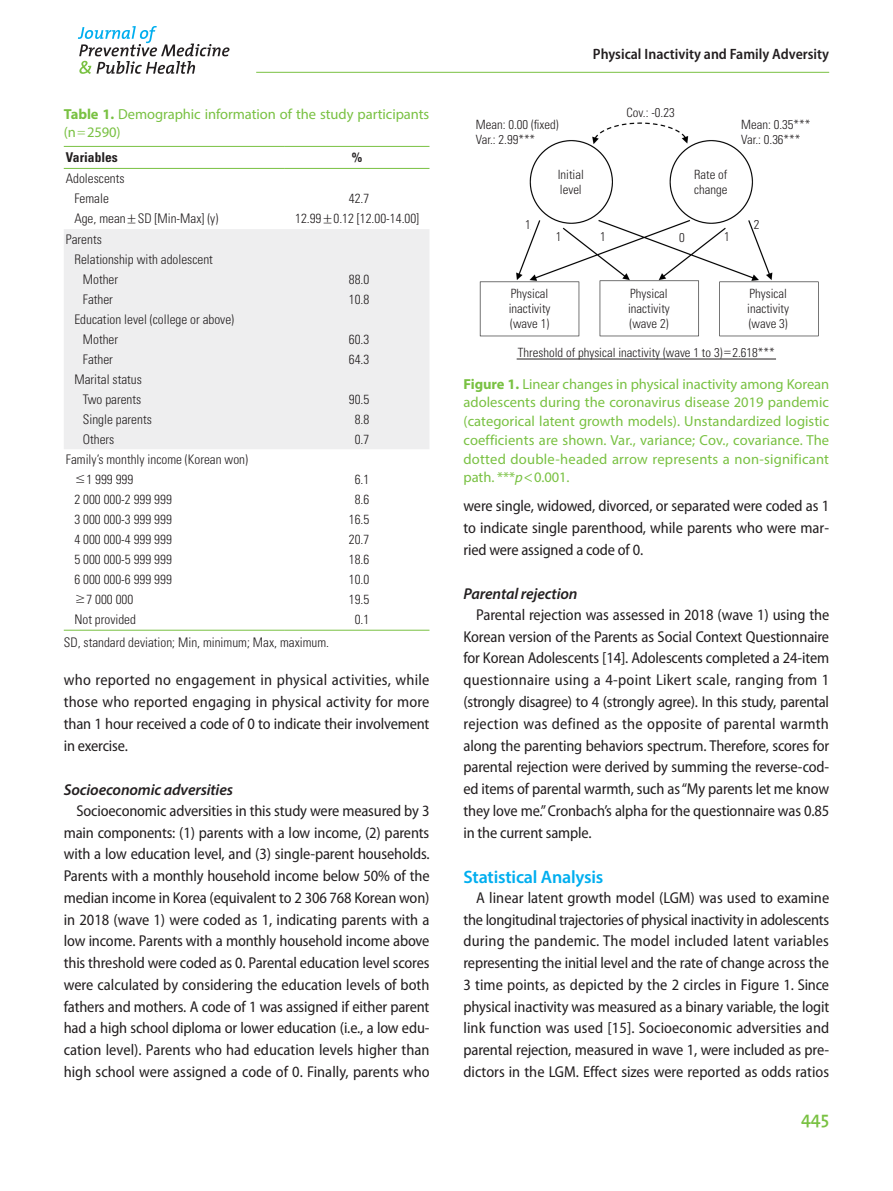
<style>
.page{position:relative;width:893px;height:1191px;background:#fff}
.page>*{position:absolute;margin:0;border:0;box-sizing:border-box;transform-origin:0 0}
.jpmph_중제목{font:600 18px "Myriad Pro";letter-spacing:-.01em;color:#00aeef}
.t1{font:600 18px "The Mix";color:#79c142}
.jpmph_본문{font:semi-condensed 15.75px/21.8px "Myriad Pro";letter-spacing:-.01em;color:#231f20;text-align:justify}
.jpmph_소제목{font:italic 600 15.75px "Myriad Pro";letter-spacing:-.01em;color:#231f20}
.jpmph_하시라-제목{font:600 semi-condensed 15px "Myriad Pro";color:#231f20}
.jpmph_표그림캡션{font:14.55px/18.8px "Myriad Pro";letter-spacing:-.005em;color:#79c142}
.jpmph_표머리{font:700 condensed 13.5px "Univers LT Std";color:#231f20}
.jpmph_표본문{font:300 condensed 13.2px "Univers LT Std";color:#231f20}
.그림지문{font:300 condensed 12.75px/15px "Univers LT Std";color:#231f20}
.s1{font-weight:700}
.s2{font-family:"Dotum"}
.s3{font-family:"Dotum";font-weight:400;font-stretch:normal}
.s4{font-style:italic}
</style>
<div class="page">
<hr style="left:256px;top:72px;width:573px;height:1px;background:#79c142">
<svg style="left:78px;top:26px;width:152px;height:48px"></svg>
<svg style="left:64px;top:167px;width:365px;height:1px"></svg>
<div style="left:64px;top:229px;width:365px;height:220px;background:#eeeeef"></div>
<hr style="left:64px;top:146px;width:221px;height:1px;background:#79c142">
<hr style="left:285px;top:146px;width:144px;height:1px;background:#79c142">
<hr style="left:64px;top:168px;width:221px;height:1px;background:#79c142">
<hr style="left:285px;top:168px;width:144px;height:1px;background:#79c142">
<hr style="left:64px;top:630px;width:221px;height:1px;background:#79c142">
<hr style="left:285px;top:630px;width:144px;height:1px;background:#79c142">
<img style="left:479px;top:122px;width:340px;height:215px">
<hr style="left:517px;top:359px;width:259px;height:1px;background:#231f20">
<p class="jpmph_표그림캡션" style="left:64px;top:104px;width:367px"><span class="s1">Table 1.</span> Demographic information of the study participants (n<span class="s2">=</span>2590)</p>
<p class="jpmph_표머리" style="left:66px;top:149px;width:54px">Variables</p>
<p class="jpmph_표머리" style="left:352px;top:149px;width:12px">%</p>
<p class="jpmph_표본문" style="left:66px;top:171px;width:60px">Adolescents</p>
<p class="jpmph_표본문" style="left:74px;top:191px;width:36px">Female</p>
<p class="jpmph_표본문" style="left:349px;top:191px;width:22px">42.7</p>
<p class="jpmph_표본문" style="left:74px;top:211px;width:145px">Age, mean<span class="s3">±</span>SD [Min-Max] (y)</p>
<p class="jpmph_표본문" style="left:295px;top:211px;width:126px">12.99<span class="s3">±</span>0.12 [12.00-14.00]</p>
<p class="jpmph_표본문" style="left:66px;top:231px;width:37px">Parents</p>
<p class="jpmph_표본문" style="left:74px;top:251px;width:140px">Relationship with adolescent</p>
<p class="jpmph_표본문" style="left:83px;top:271px;width:37px">Mother</p>
<p class="jpmph_표본문" style="left:349px;top:271px;width:22px">88.0</p>
<p class="jpmph_표본문" style="left:83px;top:291px;width:32px">Father</p>
<p class="jpmph_표본문" style="left:349px;top:291px;width:22px">10.8</p>
<p class="jpmph_표본문" style="left:74px;top:311px;width:161px">Education level (college or above)</p>
<p class="jpmph_표본문" style="left:83px;top:331px;width:37px">Mother</p>
<p class="jpmph_표본문" style="left:349px;top:331px;width:22px">60.3</p>
<p class="jpmph_표본문" style="left:83px;top:351px;width:32px">Father</p>
<p class="jpmph_표본문" style="left:349px;top:351px;width:22px">64.3</p>
<p class="jpmph_표본문" style="left:74px;top:371px;width:69px">Marital status</p>
<p class="jpmph_표본문" style="left:83px;top:391px;width:60px">Two parents</p>
<p class="jpmph_표본문" style="left:349px;top:391px;width:22px">90.5</p>
<p class="jpmph_표본문" style="left:83px;top:411px;width:70px">Single parents</p>
<p class="jpmph_표본문" style="left:355px;top:411px;width:16px">8.8</p>
<p class="jpmph_표본문" style="left:83px;top:431px;width:33px">Others</p>
<p class="jpmph_표본문" style="left:355px;top:431px;width:16px">0.7</p>
<p class="jpmph_표본문" style="left:66px;top:451px;width:184px">Family’s monthly income (Korean won)</p>
<p class="jpmph_표본문" style="left:75px;top:471px;width:60px"><span class="s3">≤</span>1 999 999</p>
<p class="jpmph_표본문" style="left:355px;top:471px;width:16px">6.1</p>
<p class="jpmph_표본문" style="left:74px;top:491px;width:99px">2 000 000-2 999 999</p>
<p class="jpmph_표본문" style="left:355px;top:491px;width:16px">8.6</p>
<p class="jpmph_표본문" style="left:74px;top:511px;width:99px">3 000 000-3 999 999</p>
<p class="jpmph_표본문" style="left:349px;top:511px;width:22px">16.5</p>
<p class="jpmph_표본문" style="left:74px;top:531px;width:99px">4 000 000-4 999 999</p>
<p class="jpmph_표본문" style="left:349px;top:531px;width:22px">20.7</p>
<p class="jpmph_표본문" style="left:74px;top:551px;width:99px">5 000 000-5 999 999</p>
<p class="jpmph_표본문" style="left:349px;top:551px;width:22px">18.6</p>
<p class="jpmph_표본문" style="left:74px;top:571px;width:99px">6 000 000-6 999 999</p>
<p class="jpmph_표본문" style="left:349px;top:571px;width:22px">10.0</p>
<p class="jpmph_표본문" style="left:75px;top:591px;width:60px"><span class="s3">≥</span>7 000 000</p>
<p class="jpmph_표본문" style="left:349px;top:591px;width:22px">19.5</p>
<p class="jpmph_표본문" style="left:74px;top:611px;width:63px">Not provided</p>
<p class="jpmph_표본문" style="left:355px;top:611px;width:16px">0.1</p>
<p class="jpmph_표본문" style="left:64px;top:634px;width:267px">SD, standard deviation; Min, minimum; Max, maximum.</p>
<p class="jpmph_본문" style="left:64px;top:669px;width:367px">who reported no engagement in physical activities, while those who reported engaging in physical activity for more than 1 hour received a code of 0 to indicate their involvement in exercise.</p>
<p class="jpmph_소제목" style="left:64px;top:779px;width:171px">Socioeconomic adversities</p>
<p class="jpmph_본문" style="left:64px;top:800px;width:367px;text-indent:13px">Socioeconomic adversities in this study were measured by 3 main components: (1) parents with a low income, (2) parents with a low education level, and (3) single-parent households.<br>Parents with a monthly household income below 50% of the median income in Korea (equivalent to 2 306 768 Korean won) in 2018 (wave 1) were coded as 1, indicating parents with a low income. Parents with a monthly household income above this threshold were coded as 0. Parental education level scores were calculated by considering the education levels of both fathers and mothers. A code of 1 was assigned if either parent had a high school diploma or lower education (i.e., a low edu&shy;cation level). Parents who had education levels higher than high school were assigned a code of 0. Finally, parents who</p>
<p class="jpmph_하시라-제목" style="left:593px;top:46px;width:238px">Physical Inactivity and Family Adversity</p>
<p class="그림지문" style="left:476px;top:117px;width:84px">Mean: 0.00 (fixed)</p>
<p class="그림지문" style="left:476px;top:132px;width:61px">Var.: 2.99***</p>
<p class="그림지문" style="left:525px;top:217px;width:7px">1</p>
<p class="그림지문" style="left:558px;top:167px;width:28px">Initial</p>
<p class="그림지문" style="left:560px;top:182px;width:23px">level</p>
<p class="그림지문" style="left:626px;top:105px;width:50px">Cov.: -0.23</p>
<p class="그림지문" style="left:694px;top:167px;width:35px">Rate of</p>
<p class="그림지문" style="left:694px;top:182px;width:35px">change</p>
<p class="그림지문" style="left:556px;top:229px;width:7px">1</p>
<p class="그림지문" style="left:600px;top:229px;width:7px">1</p>
<p class="그림지문" style="left:724px;top:229px;width:7px">1</p>
<p class="그림지문" style="left:679px;top:230px;width:7px">0</p>
<p class="그림지문" style="left:741px;top:117px;width:71px">Mean: 0.35***<br>Var.: 0.36***</p>
<p class="그림지문" style="left:754px;top:217px;width:7px">2</p>
<p class="그림지문" style="left:511px;top:286px;width:39px">Physical</p>
<p class="그림지문" style="left:509px;top:301px;width:43px">inactivity</p>
<p class="그림지문" style="left:510px;top:316px;width:40px">(wave 1)</p>
<p class="그림지문" style="left:630px;top:286px;width:39px">Physical</p>
<p class="그림지문" style="left:628px;top:301px;width:43px">inactivity</p>
<p class="그림지문" style="left:630px;top:316px;width:40px">(wave 2)</p>
<p class="그림지문" style="left:749px;top:286px;width:39px">Physical</p>
<p class="그림지문" style="left:747px;top:301px;width:43px">inactivity</p>
<p class="그림지문" style="left:749px;top:316px;width:40px">(wave 3)</p>
<p class="그림지문" style="left:518px;top:345px;width:258px">Threshold of physical inactivity (wave 1 to 3)<span class="s3">=</span>2.618***</p>
<p class="jpmph_표그림캡션" style="left:463px;top:374px;width:367px;text-align:justify"><span class="s1">Figure 1.</span> Linear changes in physical inactivity among Korean adolescents during the coronavirus disease 2019 pandemic (categorical latent growth models). Unstandardized logistic coefficients are shown. Var., variance; Cov., covariance. The dotted double-headed arrow represents a non-significant path. ***<span class="s4">p</span><span class="s2">&lt;</span>0.001.</p>
<p class="jpmph_본문" style="left:463px;top:495px;width:367px">were single, widowed, divorced, or separated were coded as 1 to indicate single parenthood, while parents who were mar&shy;ried were assigned a code of 0.</p>
<p class="jpmph_소제목" style="left:463px;top:583px;width:115px">Parental rejection</p>
<p class="jpmph_본문" style="left:463px;top:604px;width:367px;text-indent:13px">Parental rejection was assessed in 2018 (wave 1) using the Korean version of the Parents as Social Context Questionnaire for Korean Adolescents [14]. Adolescents completed a 24-item questionnaire using a 4-point Likert scale, ranging from 1 (strongly disagree) to 4 (strongly agree). In this study, parental rejection was defined as the opposite of parental warmth along the parenting behaviors spectrum. Therefore, scores for parental rejection were derived by summing the reverse-cod&shy;ed items of parental warmth, such as “My parents let me know they love me.” Cronbach’s alpha for the questionnaire was 0.85 in the current sample.</p>
<p class="jpmph_중제목" style="left:463px;top:865px;width:141px">Statistical Analysis</p>
<p class="jpmph_본문" style="left:463px;top:887px;width:367px;text-indent:13px">A linear latent growth model (LGM) was used to examine the longitudinal trajectories of physical inactivity in adolescents during the pandemic. The model included latent variables representing the initial level and the rate of change across the 3 time points, as depicted by the 2 circles in Figure 1. Since physical inactivity was measured as a binary variable, the logit link function was used [15]. Socioeconomic adversities and parental rejection, measured in wave 1, were included as pre&shy;dictors in the LGM. Effect sizes were reported as odds ratios</p>
<p class="t1" style="left:801px;top:1103px;width:30px">445</p>
</div>
